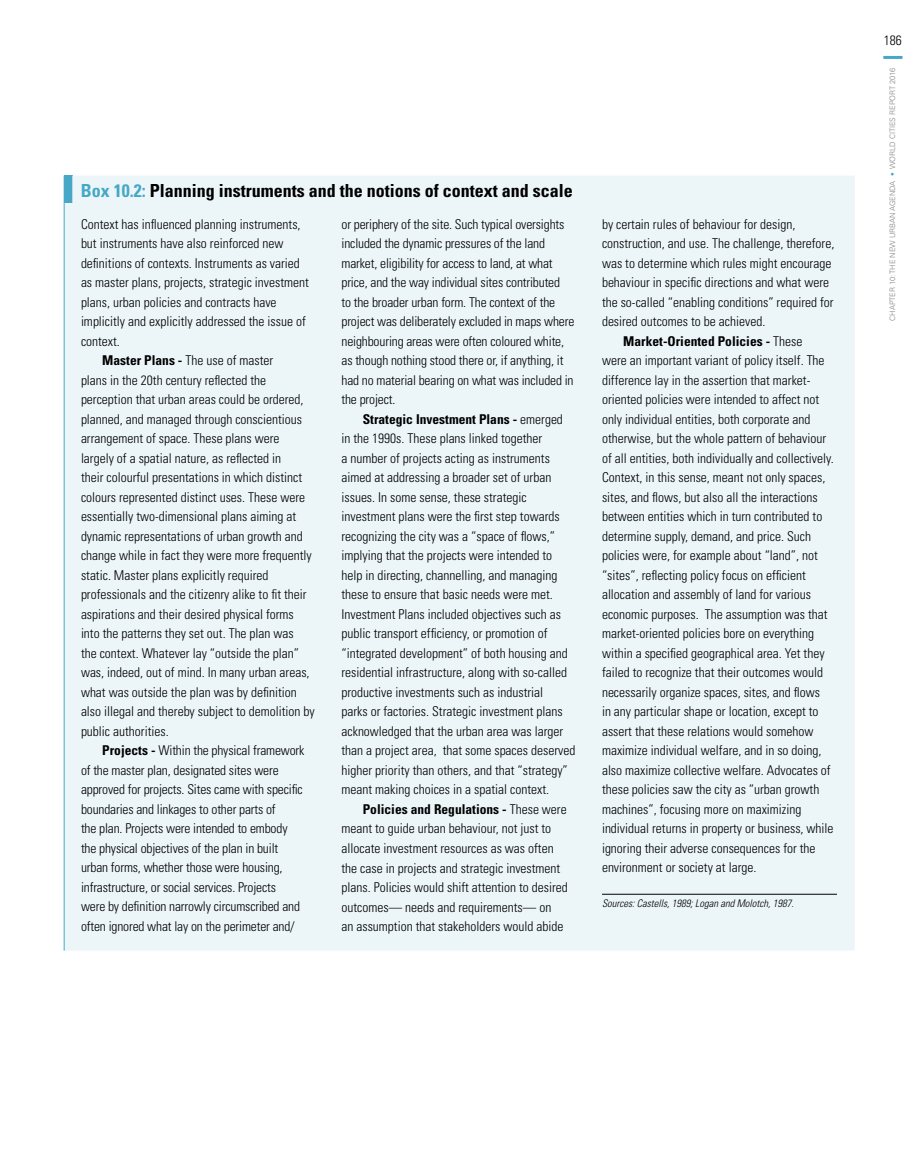
<style>
.page{position:relative;width:918px;height:1170px;background:#fff}
.page>*{position:absolute;margin:0;border:0;box-sizing:border-box;transform-origin:0 0}
.t1{font:700 condensed 18px "Univers LT Std";color:#000}
.t2{font:300 condensed 13.5px/19.5px "Univers LT Std";color:#000}
.t3{font:700 condensed 13.5px "Univers LT Std";color:#000}
.t4{font:italic 300 condensed 10.5px "Univers LT Std";color:#000}
.t5{font:300 7.5px "Univers LT Std";color:#808285}
.s1{color:#46a8c6}
.s2{font-weight:700}
.s3{font-weight:300}
</style>
<div class="page">
<hr style="left:883px;top:56px;width:19px;height:3px;background:#46a8c6">
<div style="left:65px;top:176px;width:790px;height:774px;background:#ecf6f9"></div>
<svg style="left:64px;top:176px;width:1px;height:27px"></svg>
<hr style="left:64px;top:203px;width:1px;height:747px;background:#46a8c6">
<hr style="left:602px;top:893px;width:235px;height:1px;background:#000">
<h1 class="t1" style="left:81px;top:180px;width:493px"><span class="s1">Box 10.2:</span> Planning instruments and the notions of context and scale</h1>
<p class="t2" style="left:81px;top:214px;width:221px">Context has influenced planning instruments,</p>
<p class="t2" style="left:81px;top:234px;width:204px">but instruments have also reinforced new</p>
<p class="t2" style="left:81px;top:253px;width:220px">definitions of contexts. Instruments as varied</p>
<p class="t2" style="left:81px;top:273px;width:229px">as master plans, projects, strategic investment</p>
<p class="t2" style="left:81px;top:292px;width:197px">plans, urban policies and contracts have</p>
<p class="t2" style="left:81px;top:312px;width:226px">implicitly and explicitly addressed the issue of</p>
<p class="t2" style="left:81px;top:331px;width:40px">context.</p>
<p class="t2" style="left:102px;top:351px;width:172px"><span class="s2">Master Plans -</span> The use of master</p>
<p class="t2" style="left:81px;top:370px;width:187px">plans in the 20th century reflected the</p>
<p class="t2" style="left:81px;top:390px;width:224px">perception that urban areas could be ordered,</p>
<p class="t2" style="left:81px;top:409px;width:223px">planned, and managed through conscientious</p>
<p class="t2" style="left:81px;top:429px;width:200px">arrangement of space. These plans were</p>
<p class="t2" style="left:81px;top:448px;width:202px">largely of a spatial nature, as reflected in</p>
<p class="t2" style="left:81px;top:468px;width:223px">their colourful presentations in which distinct</p>
<p class="t2" style="left:81px;top:487px;width:226px">colours represented distinct uses. These were</p>
<p class="t2" style="left:81px;top:506px;width:217px">essentially two-dimensional plans aiming at</p>
<p class="t2" style="left:81px;top:526px;width:223px">dynamic representations of urban growth and</p>
<p class="t2" style="left:81px;top:545px;width:232px">change while in fact they were more frequently</p>
<p class="t2" style="left:81px;top:565px;width:189px">static. Master plans explicitly required</p>
<p class="t2" style="left:81px;top:584px;width:227px">professionals and the citizenry alike to fit their</p>
<p class="t2" style="left:81px;top:604px;width:214px">aspirations and their desired physical forms</p>
<p class="t2" style="left:81px;top:623px;width:214px">into the patterns they set out. The plan was</p>
<p class="t2" style="left:81px;top:643px;width:220px">the context. Whatever lay “outside the plan”</p>
<p class="t2" style="left:81px;top:662px;width:230px">was, indeed, out of mind. In many urban areas,</p>
<p class="t2" style="left:81px;top:682px;width:217px">what was outside the plan was by definition</p>
<p class="t2" style="left:81px;top:701px;width:235px">also illegal and thereby subject to demolition by</p>
<p class="t2" style="left:81px;top:721px;width:89px">public authorities.</p>
<p class="t2" style="left:102px;top:740px;width:204px"><span class="s2">Projects -</span> Within the physical framework</p>
<p class="t2" style="left:81px;top:760px;width:199px">of the master plan, designated sites were</p>
<p class="t2" style="left:81px;top:779px;width:223px">approved for projects. Sites came with specific</p>
<p class="t2" style="left:81px;top:799px;width:196px">boundaries and linkages to other parts of</p>
<p class="t2" style="left:81px;top:818px;width:208px">the plan. Projects were intended to embody</p>
<p class="t2" style="left:81px;top:838px;width:199px">the physical objectives of the plan in built</p>
<p class="t2" style="left:81px;top:857px;width:203px">urban forms, whether those were housing,</p>
<p class="t2" style="left:81px;top:877px;width:197px">infrastructure, or social services. Projects</p>
<p class="t2" style="left:81px;top:896px;width:221px">were by definition narrowly circumscribed and</p>
<p class="t2" style="left:81px;top:916px;width:215px">often ignored what lay on the perimeter and/</p>
<p class="t2" style="left:342px;top:214px;width:234px">or periphery of the site. Such typical oversights included the dynamic pressures of the land market, eligibility for access to land, at what price, and the way individual sites contributed<br>to the broader urban form. The context of the project was deliberately excluded in maps where neighbouring areas were often coloured white, as though nothing stood there or, if anything, it had no material bearing on what was included in the project.</p>
<p class="t2" style="left:342px;top:409px;width:235px;text-indent:21px"><span class="s2">Strategic Investment Plans -</span> emerged<br>in the 1990s. These plans linked together<br>a number of projects acting as instruments aimed at addressing a broader set of urban issues. In some sense, these strategic investment plans were the first step towards recognizing the city was a “space of flows,” implying that the projects were intended to help in directing, channelling, and managing these to ensure that basic needs were met.<br>Investment Plans included objectives such as public transport efficiency, or promotion of “integrated development” of both housing and residential infrastructure, along with so-called productive investments such as industrial<br>parks or factories. Strategic investment plans acknowledged that the urban area was larger than a project area, that some spaces deserved higher priority than others, and that “strategy” meant making choices in a spatial context.</p>
<p class="t2" style="left:342px;top:799px;width:228px;text-indent:21px"><span class="s2">Policies and Regulations -</span> These were meant to guide urban behaviour, not just to allocate investment resources as was often the case in projects and strategic investment plans. Policies would shift attention to desired outcomes— needs and requirements— on<br>an assumption that stakeholders would abide</p>
<p class="t2" style="left:602px;top:214px;width:195px">by certain rules of behaviour for design,</p>
<p class="t2" style="left:602px;top:234px;width:234px">construction, and use. The challenge, therefore,</p>
<p class="t2" style="left:602px;top:253px;width:231px">was to determine which rules might encourage</p>
<p class="t2" style="left:602px;top:273px;width:229px">behaviour in specific directions and what were</p>
<p class="t2" style="left:602px;top:292px;width:233px">the so-called “enabling conditions” required for</p>
<p class="t2" style="left:602px;top:312px;width:165px">desired outcomes to be achieved.</p>
<p class="t3" style="left:623px;top:332px;width:181px">Market-Oriented Policies - <span class="s3">These</span></p>
<p class="t2" style="left:602px;top:351px;width:224px">were an important variant of policy itself. The</p>
<p class="t2" style="left:602px;top:370px;width:210px">difference lay in the assertion that market-</p>
<p class="t2" style="left:602px;top:390px;width:219px">oriented policies were intended to affect not</p>
<p class="t2" style="left:602px;top:409px;width:210px">only individual entities, both corporate and</p>
<p class="t2" style="left:602px;top:429px;width:226px">otherwise, but the whole pattern of behaviour</p>
<p class="t2" style="left:602px;top:448px;width:233px">of all entities, both individually and collectively.</p>
<p class="t2" style="left:602px;top:468px;width:225px">Context, in this sense, meant not only spaces,</p>
<p class="t2" style="left:602px;top:487px;width:217px">sites, and flows, but also all the interactions</p>
<p class="t2" style="left:602px;top:506px;width:222px">between entities which in turn contributed to</p>
<p class="t2" style="left:602px;top:526px;width:211px">determine supply, demand, and price. Such</p>
<p class="t2" style="left:602px;top:545px;width:217px">policies were, for example about “land”, not</p>
<p class="t2" style="left:602px;top:565px;width:205px">“sites”, reflecting policy focus on efficient</p>
<p class="t2" style="left:602px;top:584px;width:211px">allocation and assembly of land for various</p>
<p class="t2" style="left:602px;top:604px;width:227px">economic purposes. The assumption was that</p>
<p class="t2" style="left:602px;top:623px;width:214px">market-oriented policies bore on everything</p>
<p class="t2" style="left:602px;top:643px;width:224px">within a specified geographical area. Yet they</p>
<p class="t2" style="left:602px;top:662px;width:223px">failed to recognize that their outcomes would</p>
<p class="t2" style="left:602px;top:682px;width:220px">necessarily organize spaces, sites, and flows</p>
<p class="t2" style="left:602px;top:701px;width:218px">in any particular shape or location, except to</p>
<p class="t2" style="left:602px;top:721px;width:213px">assert that these relations would somehow</p>
<p class="t2" style="left:602px;top:740px;width:221px">maximize individual welfare, and in so doing,</p>
<p class="t2" style="left:602px;top:760px;width:230px">also maximize collective welfare. Advocates of</p>
<p class="t2" style="left:602px;top:779px;width:219px">these policies saw the city as “urban growth</p>
<p class="t2" style="left:602px;top:799px;width:201px">machines”, focusing more on maximizing</p>
<p class="t2" style="left:602px;top:818px;width:233px">individual returns in property or business, while</p>
<p class="t2" style="left:602px;top:838px;width:215px">ignoring their adverse consequences for the</p>
<p class="t2" style="left:602px;top:857px;width:156px">environment or society at large.</p>
<p class="t4" style="left:602px;top:897px;width:193px">Sources: Castells, 1989; Logan and Molotch, 1987.</p>
<p class="t2" style="left:884px;top:30px;width:19px">186</p>
<p class="t5" style="left:888px;top:321px;width:254px;rotate:-90deg">Chapter 10: The New Urban Agen da <span class="s1">•</span> WORLD CITIES REPORT 2016</p>
</div>
